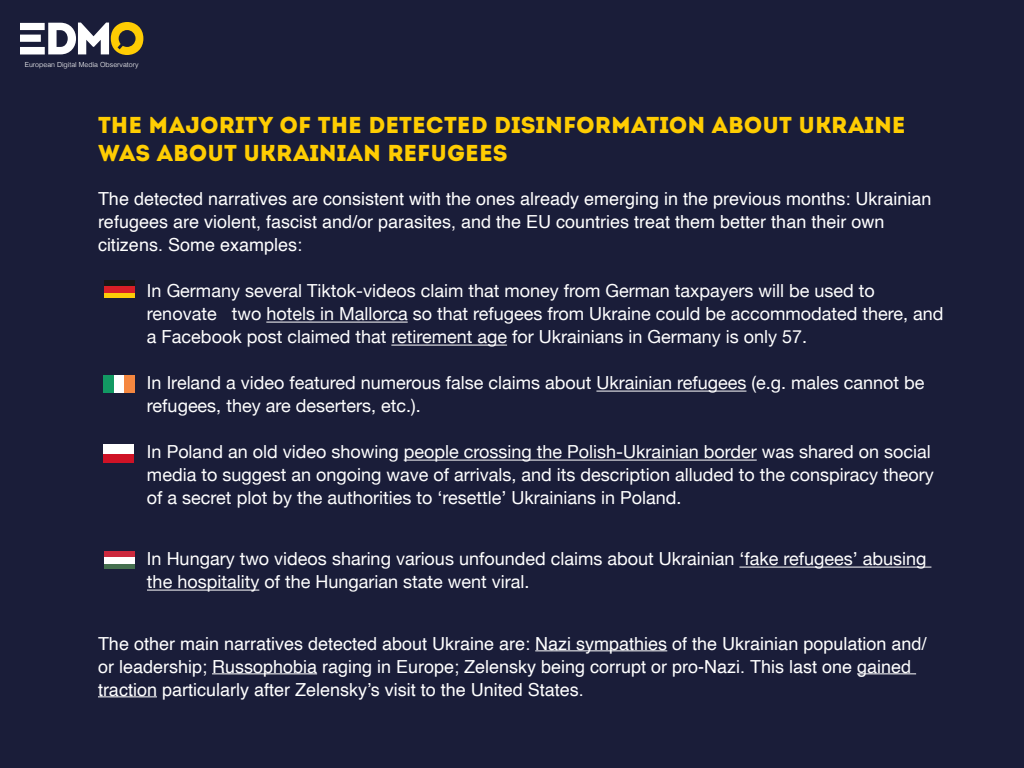
<style>
.page{position:relative;width:1024px;height:768px;background:#1a1d39}
.page>*{position:absolute;margin:0;border:0;box-sizing:border-box;transform-origin:0 0}
.t1{font:23px/28px "Intro Demo Black Caps";color:#ffcd02}
.t2{font:18px/23px "Helvetica Neue";color:#fff}
.t3{font:18px/23px "Helvetica";color:#fff}
.t4{font:300 7px "Helvetica";color:#fff}
</style>
<div class="page">
<svg style="left:20px;top:22px;width:123px;height:33px"></svg>
<hr style="left:266px;top:322px;width:142px;height:1px;background:#fff">
<hr style="left:391px;top:345px;width:116px;height:1px;background:#fff">
<hr style="left:596px;top:391px;width:150px;height:1px;background:#fff">
<hr style="left:404px;top:460px;width:353px;height:1px;background:#fff">
<hr style="left:739px;top:567px;width:192px;height:1px;background:#fff">
<hr style="left:147px;top:590px;width:112px;height:1px;background:#fff">
<hr style="left:535px;top:650px;width:132px;height:1px;background:#fff">
<hr style="left:212px;top:673px;width:105px;height:1px;background:#fff">
<hr style="left:857px;top:673px;width:59px;height:1px;background:#fff">
<hr style="left:98px;top:696px;width:59px;height:1px;background:#fff">
<div style="left:104px;top:292px;width:30px;height:6px;background:#fccc08"></div>
<div style="left:104px;top:286px;width:30px;height:6px;background:#d91f26"></div>
<div style="left:104px;top:280px;width:30px;height:6px;background:#171717"></div>
<div style="left:104px;top:445px;width:30px;height:9px;background:#fff"></div>
<div style="left:104px;top:454px;width:30px;height:8px;background:#cf1226"></div>
<div style="left:104px;top:375px;width:10px;height:18px;background:#129963"></div>
<div style="left:114px;top:375px;width:10px;height:18px;background:#fff"></div>
<div style="left:124px;top:375px;width:10px;height:18px;background:#f58740"></div>
<div style="left:104px;top:563px;width:30px;height:6px;background:#45704f"></div>
<div style="left:104px;top:557px;width:30px;height:6px;background:#fff"></div>
<div style="left:104px;top:551px;width:30px;height:6px;background:#cc293d"></div>
<p class="t4" style="left:25px;top:62px;width:115px">European Digital Media Observatory</p>
<p class="t1" style="left:98px;top:111px;width:809px">THE MAJORITY OF THE DETECTED DISINFORMATION ABOUT UKRAINE<br>WAS ABOUT UKRAINIAN REFUGEES</p>
<p class="t3" style="left:98px;top:189px;width:835px">The detected narratives are consistent with the ones already emerging in the previous months: Ukrainian refugees are violent, fascist and/or parasites, and the EU countries treat them better than their own citizens. Some examples:</p>
<p class="t2" style="left:147px;top:279px;width:798px">In Germany several Tiktok-videos claim that money from German taxpayers will be used to renovate two hotels in Mallorca so that refugees from Ukraine could be accommodated there, and a Facebook post claimed that retirement age for Ukrainians in Germany is only 57.</p>
<p class="t2" style="left:147px;top:371px;width:779px">In Ireland a video featured numerous false claims about Ukrainian refugees (e.g. males cannot be refugees, they are deserters, etc.).</p>
<p class="t2" style="left:147px;top:440px;width:788px">In Poland an old video showing people crossing the Polish-Ukrainian border was shared on social media to suggest an ongoing wave of arrivals, and its description alluded to the conspiracy theory of a secret plot by the authorities to ‘resettle’ Ukrainians in Poland.</p>
<p class="t2" style="left:147px;top:547px;width:781px">In Hungary two videos sharing various unfounded claims about Ukrainian ‘fake refugees’ abusing the hospitality of the Hungarian state went viral.</p>
<p class="t3" style="left:98px;top:633px;width:830px">The other main narratives detected about Ukraine are: Nazi sympathies of the Ukrainian population and/ or leadership; Russophobia raging in Europe; Zelensky being corrupt or pro-Nazi. This last one gained traction particularly after Zelensky’s visit to the United States.</p>
</div>
